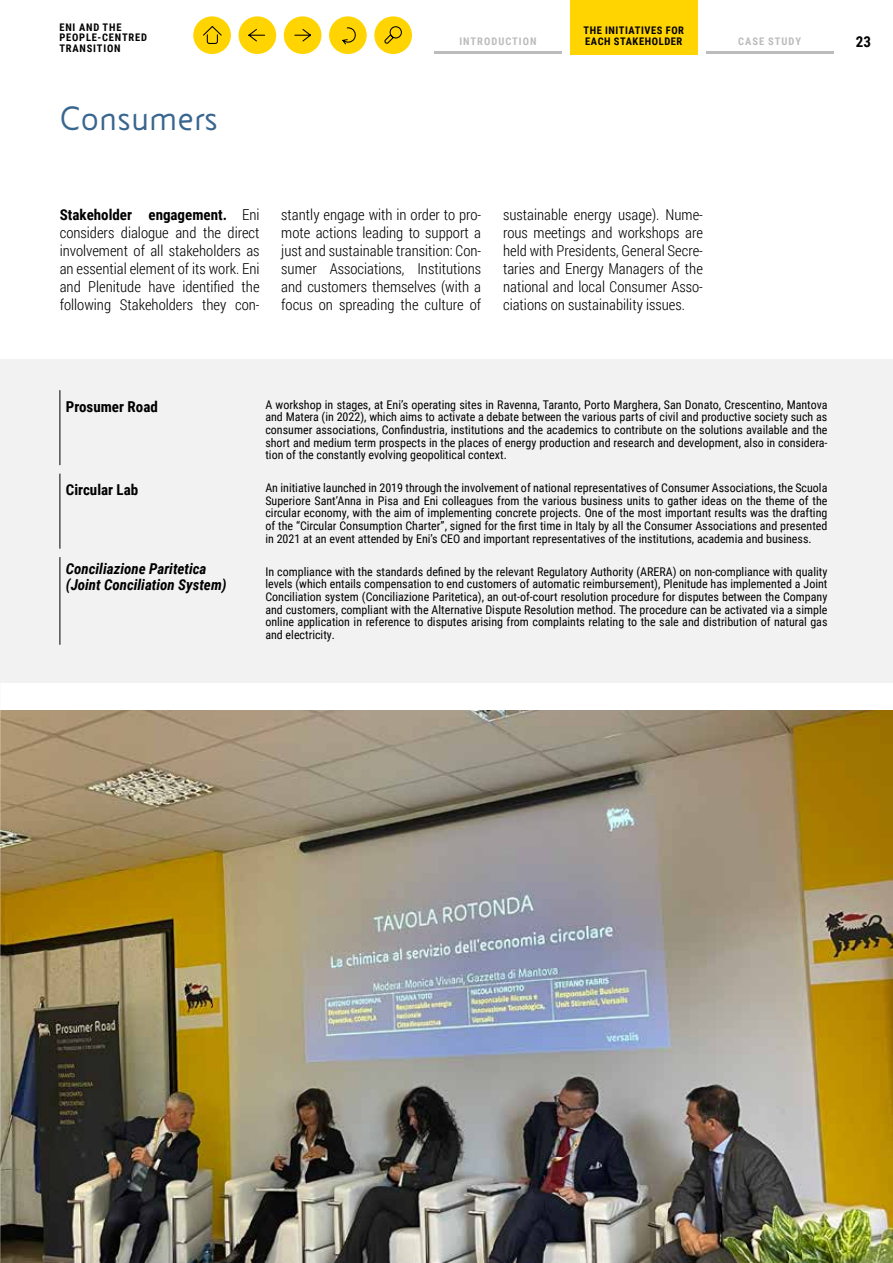
<style>
.page{position:relative;width:893px;height:1263px;background:#fff}
.page>*{position:absolute;margin:0;border:0;box-sizing:border-box;transform-origin:0 0}
.t1{font:36px "Eni Exp";color:#39668f}
.t2{font:300 15px/18px "Roboto Condensed";color:#000;text-align:justify}
.t3{font:italic 700 15px/15.8px "Roboto Condensed";color:#000}
.t4{font:700 15px "Roboto Condensed";color:#000}
.t5{font:12px/12.6px "Roboto Condensed";color:#000;text-align:justify}
.t6{font:700 10.5px/10.5px "Roboto Condensed";letter-spacing:.075em;color:#000}
.t7{font:700 10.5px "Roboto Condensed";letter-spacing:.055em;color:#000}
.t8{font:700 10.5px "Roboto Condensed";letter-spacing:.095em;color:#bcbcbc}
.s1{font-weight:700}
</style>
<div class="page">
<img style="left:0;top:711px;width:893px;height:552px">
<div style="left:0;top:359px;width:893px;height:323px;background:#f2f2f2"></div>
<hr style="left:60px;top:390px;width:1px;height:75px;background:#000">
<hr style="left:60px;top:474px;width:1px;height:75px;background:#000">
<hr style="left:60px;top:557px;width:1px;height:88px;background:#000">
<div style="left:570px;top:0;width:127px;height:54px;background:#ffd400"></div>
<div style="left:374px;top:16px;width:38px;height:38px;background:#ffd400;border-radius:50%"></div>
<svg style="left:384px;top:26px;width:18px;height:18px"></svg>
<div style="left:284px;top:16px;width:37px;height:38px;background:#ffd400;border-radius:50%"></div>
<svg style="left:294px;top:29px;width:17px;height:13px"></svg>
<div style="left:329px;top:16px;width:38px;height:38px;background:#ffd400;border-radius:50%"></div>
<svg style="left:342px;top:27px;width:14px;height:18px"></svg>
<div style="left:193px;top:16px;width:38px;height:38px;background:#ffd400;border-radius:50%"></div>
<svg style="left:203px;top:26px;width:19px;height:18px"></svg>
<div style="left:239px;top:16px;width:37px;height:38px;background:#ffd400;border-radius:50%"></div>
<svg style="left:248px;top:29px;width:17px;height:13px"></svg>
<hr style="left:434px;top:51px;width:128px;height:3px;background:#bcbcbc">
<hr style="left:706px;top:51px;width:127px;height:3px;background:#bcbcbc">
<p class="t6" style="left:59px;top:21px;width:89px">ENI AND THE<br>PEOPLE-CENTRED<br>TRANSITION</p>
<h1 class="t1" style="left:60px;top:100px;width:160px">Consumers</h1>
<p class="t7" style="left:583px;top:23px;width:102px">THE INITIATIVES FOR</p>
<p class="t8" style="left:459px;top:34px;width:79px">INTRODUCTION</p>
<p class="t7" style="left:585px;top:34px;width:99px">EACH STAKEHOLDER</p>
<p class="t2" style="left:60px;top:205px;width:201px"><span class="s1">Stakeholder engagement.</span> Eni considers dialogue and the direct involvement of all stakeholders as an essential element of its work. Eni and Plenitude have identified the following Stakeholders they con-</p>
<p class="t2" style="left:281px;top:205px;width:201px">stantly engage with in order to pro&shy;mote actions leading to support a just and sustainable transition: Con&shy;sumer Associations, Institutions and customers themselves (with a focus on spreading the culture of</p>
<p class="t2" style="left:503px;top:205px;width:201px">sustainable energy usage). Nume&shy;rous meetings and workshops are held with Presidents, General Secre&shy;taries and Energy Managers of the national and local Consumer Asso&shy;ciations on sustainability issues.</p>
<p class="t8" style="left:738px;top:34px;width:65px">CASE STUDY</p>
<p class="t4" style="left:856px;top:31px;width:17px">23</p>
<p class="t4" style="left:66px;top:396px;width:93px">Prosumer Road</p>
<p class="t5" style="left:265px;top:398px;width:564px">A workshop in stages, at Eni’s operating sites in Ravenna, Taranto, Porto Marghera, San Donato, Crescentino, Mantova and Matera (in 2022), which aims to activate a debate between the various parts of civil and productive society such as consumer associations, Confindustria, institutions and the academics to contribute on the solutions available and the short and medium term prospects in the places of energy production and research and development, also in considera&shy;tion of the constantly evolving geopolitical context.</p>
<p class="t4" style="left:66px;top:479px;width:74px">Circular Lab</p>
<p class="t5" style="left:265px;top:481px;width:564px">An initiative launched in 2019 through the involvement of national representatives of Consumer Associations, the Scuola Superiore Sant’Anna in Pisa and Eni colleagues from the various business units to gather ideas on the theme of the circular economy, with the aim of implementing concrete projects. One of the most important results was the drafting of the “Circular Consumption Charter”, signed for the first time in Italy by all the Consumer Associations and presented in 2021 at an event attended by Eni’s CEO and important representatives of the institutions, academia and business.</p>
<p class="t3" style="left:66px;top:561px;width:162px">Conciliazione Paritetica (Joint Conciliation System)</p>
<p class="t5" style="left:265px;top:565px;width:564px">In compliance with the standards defined by the relevant Regulatory Authority (ARERA) on non-compliance with quality levels (which entails compensation to end customers of automatic reimbursement), Plenitude has implemented a Joint Conciliation system (Conciliazione Paritetica), an out-of-court resolution procedure for disputes between the Company and customers, compliant with the Alternative Dispute Resolution method. The procedure can be activated via a simple online application in reference to disputes arising from complaints relating to the sale and distribution of natural gas and electricity.</p>
</div>
